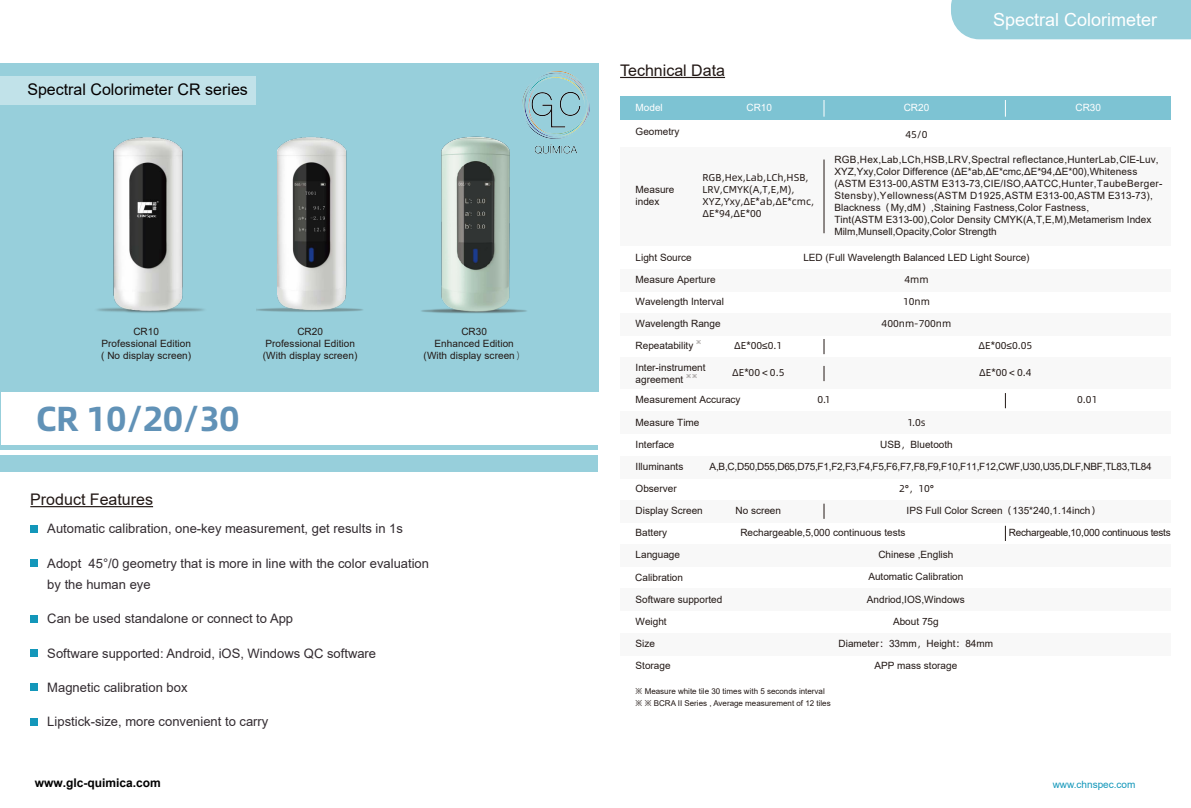
<style>
.page{position:relative;width:1191px;height:808px;background:#fff}
.page>*{position:absolute;margin:0;border:0;box-sizing:border-box;transform-origin:0 0}
.t1{font:34.8px "Alibaba Pu Hui Ti B";letter-spacing:-.02em;color:#6192b7}
.t2{font:18px "Arial";color:#fff}
.t3{font:16px "Arial";color:#221815}
.t4{font:16px "Arial";color:#040000}
.t5{font:13px/21px "Arial";color:#322b30}
.t6{font:10px/12px "Arial";color:#221815}
.t7{font:10px/12px "Alibaba Pu Hui Ti R";color:#221815}
.t8{font:10px "Arial";letter-spacing:-.025em;color:#221815}
.t9{font:10px "Arial";color:#fff}
.t10{font:10px "Arial";color:#1397ba}
.t11{font:8px/12px "Arial";color:#221815}
.t12{font:300 5.3px "Microsoft Ya Hei";color:#221815}
.s1{font-family:"Alibaba Pu Hui Ti L"}
.s2{font-family:"Alibaba Pu Hui Ti R"}
.s3{font-family:"Microsoft Ya Hei"}
</style>
<div class="page">
<div style="left:951px;top:0;width:240px;height:39px;background:#97cfdb"></div>
<div style="left:0;top:64px;width:598px;height:381px;background:#97cfdb"></div>
<div style="left:0;top:76px;width:256px;height:28px;background:#c1e2e9"></div>
<div style="left:1px;top:392px;width:597px;height:54px;background:#fff"></div>
<hr style="left:0;top:446px;width:598px;height:4px;background:#97cfdb">
<div style="left:0;top:455px;width:598px;height:17px;background:#97cfdb"></div>
<div style="left:30px;top:718px;width:8px;height:8px;background:#1397ba"></div>
<div style="left:30px;top:684px;width:8px;height:7px;background:#1397ba"></div>
<div style="left:30px;top:650px;width:8px;height:7px;background:#1397ba"></div>
<div style="left:30px;top:616px;width:8px;height:7px;background:#1397ba"></div>
<div style="left:30px;top:560px;width:8px;height:7px;background:#1397ba"></div>
<div style="left:30px;top:525px;width:8px;height:8px;background:#1397ba"></div>
<hr style="left:30px;top:506px;width:123px;height:1px;background:#221815">
<hr style="left:620px;top:77px;width:105px;height:1px;background:#221815">
<img style="left:257px;top:137px;width:106px;height:175px">
<img style="left:97px;top:137px;width:107px;height:176px">
<img style="left:421px;top:136px;width:130px;height:178px">
<div style="left:620px;top:147px;width:550px;height:98px;background:#f7f7f7"></div>
<div style="left:620px;top:269px;width:550px;height:22px;background:#f7f7f7"></div>
<div style="left:620px;top:313px;width:550px;height:23px;background:#f7f7f7"></div>
<div style="left:620px;top:357px;width:550px;height:32px;background:#f7f7f7"></div>
<div style="left:620px;top:411px;width:550px;height:23px;background:#f7f7f7"></div>
<div style="left:620px;top:456px;width:550px;height:22px;background:#f7f7f7"></div>
<div style="left:620px;top:500px;width:550px;height:23px;background:#f7f7f7"></div>
<div style="left:620px;top:544px;width:550px;height:23px;background:#f7f7f7"></div>
<div style="left:620px;top:588px;width:550px;height:23px;background:#f7f7f7"></div>
<div style="left:620px;top:633px;width:550px;height:22px;background:#f7f7f7"></div>
<div style="left:620px;top:97px;width:550px;height:23px;background:#7dc3d3"></div>
<svg style="left:1005px;top:100px;width:1px;height:17px"></svg>
<hr style="left:823px;top:160px;width:1px;height:73px;background:#221815">
<svg style="left:823px;top:339px;width:1px;height:15px"></svg>
<svg style="left:823px;top:366px;width:1px;height:15px"></svg>
<svg style="left:1005px;top:393px;width:1px;height:15px"></svg>
<svg style="left:823px;top:504px;width:1px;height:15px"></svg>
<svg style="left:1005px;top:526px;width:1px;height:15px"></svg>
<svg style="left:823px;top:100px;width:1px;height:17px"></svg>
<img style="left:522px;top:71px;width:67px;height:82px">
<svg style="left:37px;top:778px;width:124px;height:12px"></svg>
<h3 class="t4" style="left:27px;top:78px;width:222px">Spectral Colorimeter CR series</h3>
<p class="t6" style="left:101px;top:325px;width:92px;text-align:center">CR10<br>Professional Edition ( No display screen)</p>
<h1 class="t1" style="left:36px;top:392px;width:206px">CR 10/20/30</h1>
<p class="t6" style="left:263px;top:325px;width:96px;text-align:center">CR20<br>Professional Edition (With display screen)</p>
<p class="t6" style="left:423px;top:325px;width:103px;text-align:center">CR30<br>Enhanced Edition (With display screen<span class="s1">）</span></p>
<h3 class="t3" style="left:30px;top:488px;width:124px">Product Features</h3>
<h3 class="t5" style="left:47px;top:518px;width:357px">Automatic calibration, one-key measurement, get results in 1s</h3>
<h3 class="t5" style="left:47px;top:553px;width:383px">Adopt 45°/0 geometry that is more in line with the color evaluation by the human eye</h3>
<h3 class="t5" style="left:47px;top:608px;width:247px">Can be used standalone or connect to App</h3>
<h3 class="t5" style="left:47px;top:642px;width:330px">Software supported: Android, iOS, Windows QC software</h3>
<h3 class="t5" style="left:47px;top:677px;width:142px">Magnetic calibration box</h3>
<h3 class="t5" style="left:47px;top:711px;width:223px">Lipstick-size, more convenient to carry</h3>
<h3 class="t3" style="left:620px;top:59px;width:106px">Technical Data</h3>
<h2 class="t2" style="left:993px;top:7px;width:166px">Spectral Colorimeter</h2>
<p class="t9" style="left:746px;top:101px;width:27px">CR10</p>
<p class="t9" style="left:903px;top:101px;width:27px">CR20</p>
<p class="t9" style="left:1075px;top:101px;width:27px">CR30</p>
<p class="t7" style="left:905px;top:128px;width:24px">45/0</p>
<p class="t6" style="left:834px;top:154px;width:330px">RGB,Hex,Lab,LCh,HSB,LRV,Spectral reflectance,HunterLab,CIE-Luv, XYZ,Yxy,Color Difference (ΔE*ab,ΔE*cmc,ΔE*94,ΔE*00),Whiteness (ASTM E313-00,ASTM E313-73,CIE/ISO,AATCC,Hunter,TaubeBerger-Stensby),Yellowness(ASTM D1925,ASTM E313-00,ASTM E313-73), Blackness<span class="s2">（</span>My,dM<span class="s2">）</span>,Staining Fastness,Color Fastness,<br>Tint(ASTM E313-00),Color Density CMYK(A,T,E,M),Metamerism Index Milm,Munsell,Opacity,Color Strength</p>
<p class="t6" style="left:803px;top:251px;width:228px">LED (Full Wavelength Balanced LED Light Source)</p>
<p class="t7" style="left:904px;top:273px;width:26px">4mm</p>
<p class="t9" style="left:635px;top:101px;width:29px">Model</p>
<p class="t6" style="left:635px;top:126px;width:45px">Geometry</p>
<p class="t7" style="left:702px;top:171px;width:113px">RGB,Hex,Lab,LCh,HSB,<br>LRV,CMYK(A,T,E,M),<br>XYZ,Yxy,ΔE*ab,ΔE*cmc,<br>ΔE*94,ΔE*00</p>
<p class="t6" style="left:635px;top:183px;width:40px">Measure index</p>
<p class="t6" style="left:635px;top:251px;width:58px">Light Source</p>
<p class="t6" style="left:635px;top:273px;width:82px">Measure Aperture</p>
<p class="t6" style="left:635px;top:295px;width:90px">Wavelength Interval</p>
<p class="t7" style="left:903px;top:295px;width:28px">10nm</p>
<p class="t6" style="left:635px;top:317px;width:87px">Wavelength Range</p>
<p class="t7" style="left:881px;top:317px;width:71px">400nm-700nm</p>
<p class="t12" style="left:696px;top:339px;width:6px">※</p>
<p class="t6" style="left:635px;top:340px;width:59px">Repeatability</p>
<p class="t7" style="left:734px;top:339px;width:50px">ΔE*00≤0.1</p>
<p class="t7" style="left:978px;top:339px;width:55px">ΔE*00≤0.05</p>
<p class="t6" style="left:635px;top:362px;width:72px">Inter-instrument agreement</p>
<p class="t6" style="left:635px;top:416px;width:65px">Measure Time</p>
<p class="t6" style="left:635px;top:438px;width:40px">Interface</p>
<p class="t7" style="left:732px;top:366px;width:54px">ΔE*00＜0.5</p>
<p class="t7" style="left:979px;top:366px;width:54px">ΔE*00＜0.4</p>
<p class="t12" style="left:686px;top:372px;width:12px">※ ※</p>
<p class="t6" style="left:635px;top:394px;width:107px">Measurement Accuracy</p>
<p class="t7" style="left:817px;top:393px;width:15px">0.1</p>
<p class="t7" style="left:1077px;top:393px;width:22px">0.01</p>
<p class="t7" style="left:907px;top:415px;width:20px">1.0s</p>
<p class="t6" style="left:880px;top:438px;width:74px">USB<span class="s2">，</span>Bluetooth</p>
<p class="t8" style="left:709px;top:459px;width:443px">A,B,C,D50,D55,D65,D75,F1,F2,F3,F4,F5,F6,F7,F8,F9,F10,F11,F12,CWF,U30,U35,DLF,NBF,TL83,TL84</p>
<p class="t7" style="left:899px;top:482px;width:36px">2°，10°</p>
<p class="t6" style="left:735px;top:504px;width:47px">No screen</p>
<p class="t6" style="left:906px;top:504px;width:195px">IPS Full Color Screen<span class="s2">（</span>135*240,1.14inch<span class="s2">）</span></p>
<p class="t6" style="left:740px;top:527px;width:167px">Rechargeable,5,000 continuous tests</p>
<p class="t8" style="left:1008px;top:526px;width:163px">Rechargeable,10,000 continuous tests</p>
<p class="t6" style="left:878px;top:549px;width:77px">Chinese ,English</p>
<p class="t6" style="left:868px;top:571px;width:97px">Automatic Calibration</p>
<p class="t6" style="left:867px;top:593px;width:99px">Andriod,IOS,Windows</p>
<p class="t6" style="left:893px;top:615px;width:47px">About 75g</p>
<p class="t6" style="left:838px;top:637px;width:156px">Diameter<span class="s2">：</span>33mm<span class="s2">，</span>Height<span class="s2">：</span>84mm</p>
<p class="t6" style="left:874px;top:659px;width:84px">APP mass storage</p>
<p class="t6" style="left:635px;top:460px;width:49px">Illuminants</p>
<p class="t6" style="left:635px;top:482px;width:43px">Observer</p>
<p class="t6" style="left:635px;top:504px;width:69px">Display Screen</p>
<p class="t6" style="left:635px;top:522px;width:46px;line-height:21.9px">Battery<br>Language</p>
<p class="t6" style="left:635px;top:571px;width:49px">Calibration</p>
<p class="t6" style="left:635px;top:593px;width:88px">Software supported</p>
<p class="t6" style="left:635px;top:615px;width:33px">Weight</p>
<p class="t6" style="left:635px;top:637px;width:21px">Size</p>
<p class="t6" style="left:635px;top:659px;width:37px">Storage</p>
<p class="t11" style="left:635px;top:685px;width:197px"><span class="s3">※</span> Measure white tile 30 times with 5 seconds interval <span class="s3">※ ※</span> BCRA II Series , Average measurement of 12 tiles</p>
<p class="t10" style="left:1052px;top:777px;width:84px">www.chnspec.com</p>
</div>
